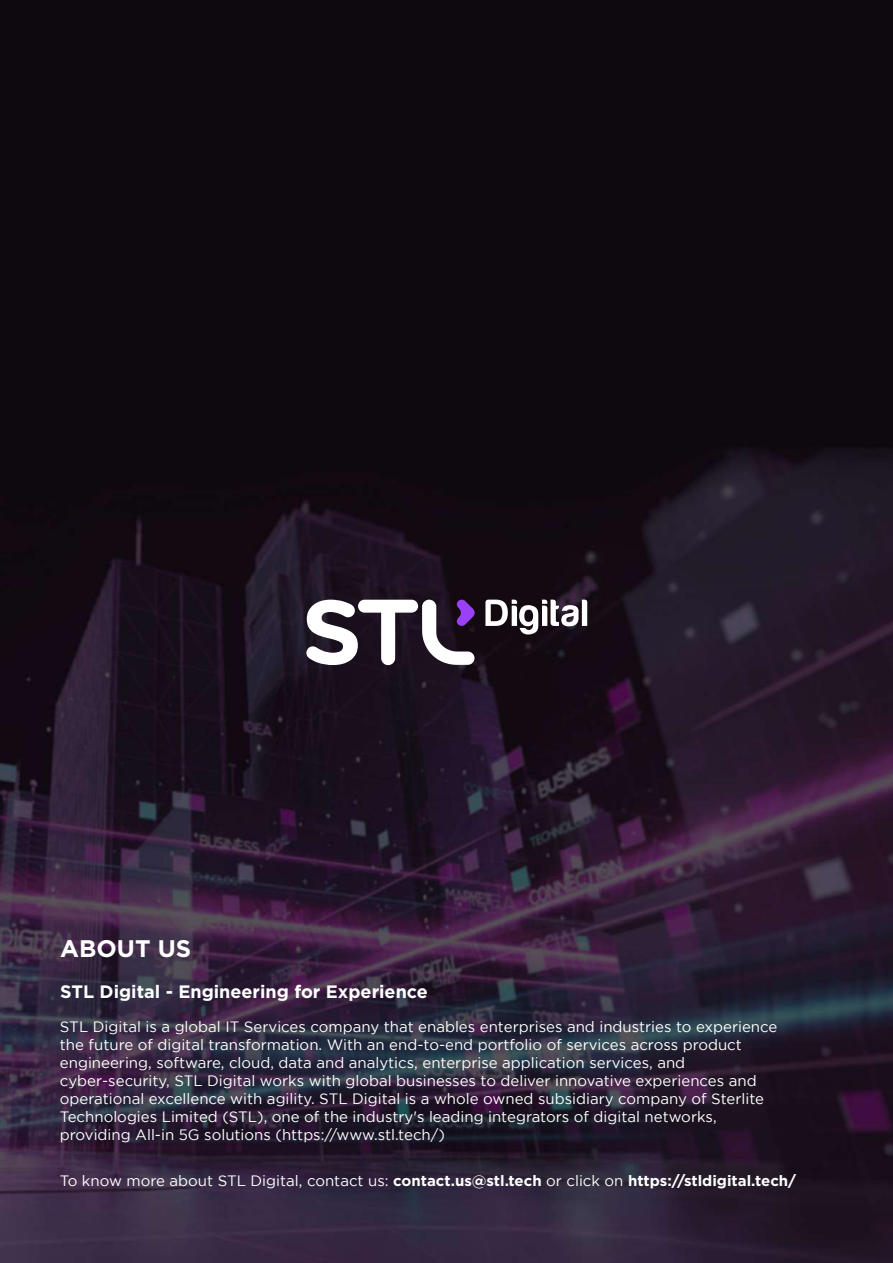
<style>
.page{position:relative;width:893px;height:1263px;background:#fff}
.page>*{position:absolute;margin:0;border:0;box-sizing:border-box;transform-origin:0 0}
.t1{font:700 24px "Gotham";color:#fff}
.t2{font:700 18px "Gotham";color:#fff}
.t3{font:15px/18px "Gotham";color:#fff}
.s1{font-weight:700}
</style>
<div class="page">
<img style="left:0;top:0;width:893px;height:1263px">
<svg style="left:485px;top:600px;width:102px;height:34px"></svg>
<svg style="left:306px;top:600px;width:169px;height:65px"></svg>
<h1 class="t1" style="left:60px;top:934px;width:133px">ABOUT US</h1>
<p class="t2" style="left:60px;top:981px;width:369px">STL Digital - Engineering for Experience</p>
<p class="t3" style="left:60px;top:1017px;width:719px">STL Digital is a global IT Services company that enables enterprises and industries to experience the future of digital transformation. With an end-to-end portfolio of services across product engineering, software, cloud, data and analytics, enterprise application services, and cyber-security, STL Digital works with global businesses to deliver innovative experiences and operational excellence with agility. STL Digital is a whole owned subsidiary company of Sterlite Technologies Limited (STL), one of the industry's leading integrators of digital networks, providing All-in 5G solutions (https://www.stl.tech/)</p>
<p class="t3" style="left:60px;top:1171px;width:738px">To know more about STL Digital, contact us: <span class="s1">contact.us@stl.tech</span> or click on <span class="s1">https://stldigital.tech/</span></p>
</div>
